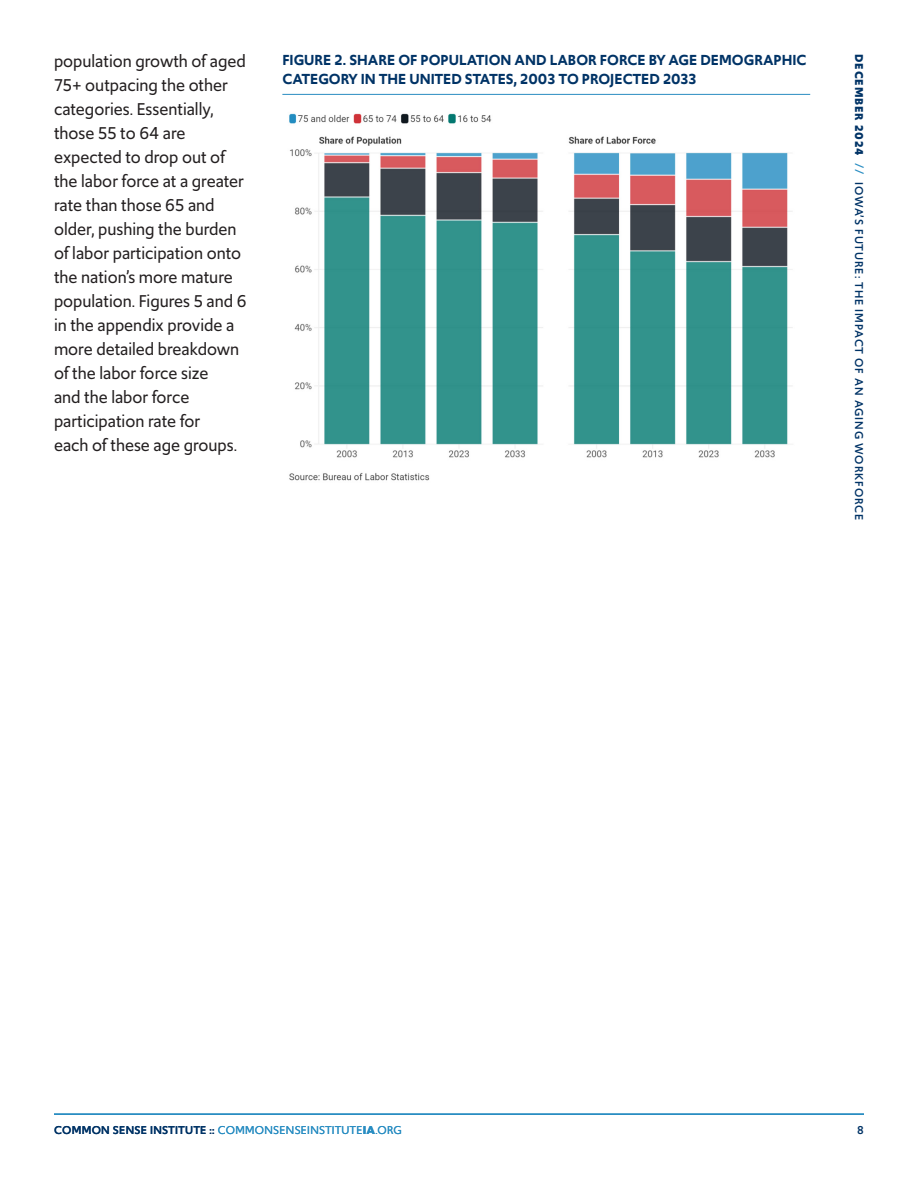
<style>
.page{position:relative;width:918px;height:1188px;background:#fff}
.page>*{position:absolute;margin:0;border:0;box-sizing:border-box;transform-origin:0 0}
.t1{font:18px/24px "Upgrade";color:#231f20}
.Figure_Label{font:600 15.3px/18.5px "Upgrade";color:#036}
.t2{font:500 12px "Upgrade";letter-spacing:.075em;color:#036}
.t3{font:12px "Upgrade";letter-spacing:.025em;color:#298dc2}
.s1{font-weight:700}
.s2{color:#298dc2}
.s3{font-weight:500;color:#036}
</style>
<div class="page">
<hr style="left:54px;top:1113px;width:810px;height:2px;background:#298dc2">
<img style="left:289px;top:113px;width:504px;height:368px">
<hr style="left:282px;top:94px;width:528px;height:1px;background:#298dc2">
<p class="t1" style="left:54px;top:49px;width:194px">population growth of aged<br>75+ outpacing the other categories. Essentially, those 55 to 64 are expected to drop out of the labor force at a greater rate than those 65 and older, pushing the burden of labor participation onto the nation’s more mature population. Figures 5 and 6 in the appendix provide a more detailed breakdown of the labor force size<br>and the labor force participation rate for<br>each of these age groups.</p>
<p class="Figure_Label" style="left:282px;top:51px;width:526px">FIGURE 2. SHARE OF POPULATION AND LABOR FORCE BY AGE DEMOGRAPHIC<br>CATEGORY IN THE UNITED STATES, 2003 TO PROJECTED 2033</p>
<p class="t2" style="left:867px;top:54px;width:468px;rotate:90deg"><span class="s1">DECEMBER 2024</span> <span class="s2">//</span> IOWA’S FUTURE: THE IMPACT OF AN AGING WORKFORCE</p>
<p class="t3" style="left:54px;top:1122px;width:349px"><span class="s3">COMMON SENSE INSTITUTE ::</span> COMMONSENSEINSTITUTE<span class="s1">IA</span>.ORG</p>
<p class="t2" style="left:857px;top:1122px;width:8px">8</p>
</div>
